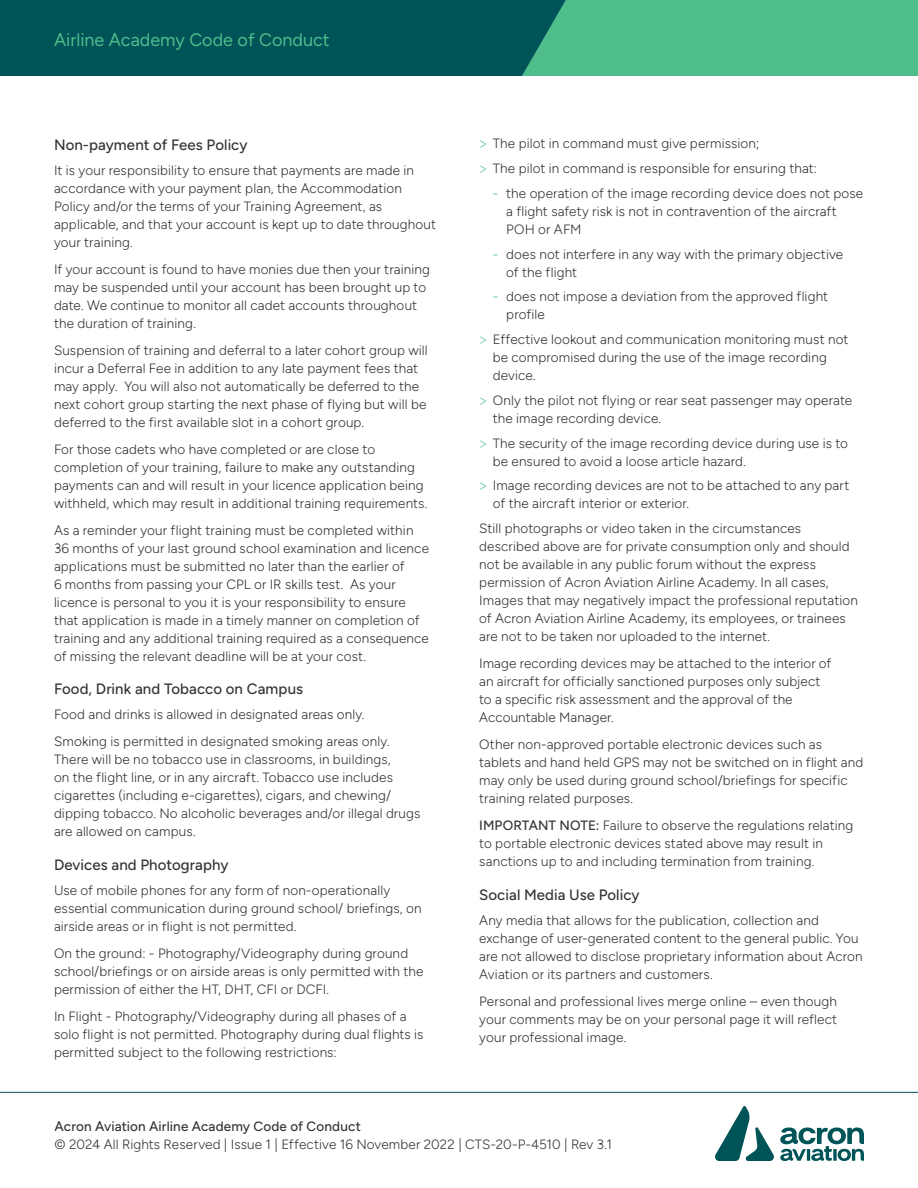
<style>
.page{position:relative;width:918px;height:1188px;background:#fff}
.page>*{position:absolute;margin:0;border:0;box-sizing:border-box;transform-origin:0 0}
.In_top_green_box{font:18px "Figtree";color:#4fbd8c}
.Sub_Sub_Heading{font:500 15px "Figtree";letter-spacing:.005em;color:#363536}
.Body_Copy{font:300 13.5px/18px "Figtree";letter-spacing:.01em;color:#363536}
.s1{font-family:"IBM Plex Sans";color:#4fbd8c}
.s2{color:#4fbd8c}
.s3{font-weight:500}
</style>
<div class="page">
<svg style="left:0;top:0;width:918px;height:76px;background:#1f7d6c"></svg>
<hr style="left:0;top:1092px;width:918px;height:1px;background:#005357">
<svg style="left:715px;top:1106px;width:149px;height:55px"></svg>
<p class="In_top_green_box" style="left:54px;top:30px;width:277px">Airline Academy Code of Conduct</p>
<p class="Sub_Sub_Heading" style="left:54px;top:136px;width:195px">Non-payment of Fees Policy</p>
<p class="Body_Copy" style="left:54px;top:161px;width:384px">It is your responsibility to ensure that payments are made in accordance with your payment plan, the Accommodation Policy and/or the terms of your Training Agreement, as applicable, and that your account is kept up to date throughout your training.</p>
<p class="Body_Copy" style="left:54px;top:260px;width:378px">If your account is found to have monies due then your training may be suspended until your account has been brought up to date. We continue to monitor all cadet accounts throughout the duration of training.</p>
<p class="Body_Copy" style="left:54px;top:341px;width:375px">Suspension of training and deferral to a later cohort group will incur a Deferral Fee in addition to any late payment fees that may apply. You will also not automatically be deferred to the next cohort group starting the next phase of flying but will be deferred to the first available slot in a cohort group.</p>
<p class="Body_Copy" style="left:54px;top:440px;width:375px">For those cadets who have completed or are close to completion of your training, failure to make any outstanding payments can and will result in your licence application being withheld, which may result in additional training requirements.</p>
<p class="Body_Copy" style="left:54px;top:521px;width:377px">As a reminder your flight training must be completed within 36 months of your last ground school examination and licence applications must be submitted no later than the earlier of<br>6 months from passing your CPL or IR skills test. As your licence is personal to you it is your responsibility to ensure that application is made in a timely manner on completion of training and any additional training required as a consequence of missing the relevant deadline will be at your cost.</p>
<p class="Sub_Sub_Heading" style="left:54px;top:680px;width:251px">Food, Drink and Tobacco on Campus</p>
<p class="Body_Copy" style="left:54px;top:705px;width:312px">Food and drinks is allowed in designated areas only.</p>
<p class="Body_Copy" style="left:54px;top:732px;width:368px">Smoking is permitted in designated smoking areas only.<br>There will be no tobacco use in classrooms, in buildings,<br>on the flight line, or in any aircraft. Tobacco use includes cigarettes (including e-cigarettes), cigars, and chewing/ dipping tobacco. No alcoholic beverages and/or illegal drugs are allowed on campus.</p>
<p class="Sub_Sub_Heading" style="left:54px;top:856px;width:176px">Devices and Photography</p>
<p class="Body_Copy" style="left:54px;top:881px;width:369px">Use of mobile phones for any form of non-operationally essential communication during ground school/ briefings, on airside areas or in flight is not permitted.</p>
<p class="Body_Copy" style="left:54px;top:944px;width:371px">On the ground: - Photography/Videography during ground school/briefings or on airside areas is only permitted with the permission of either the HT, DHT, CFI or DCFI.</p>
<p class="Body_Copy" style="left:54px;top:1007px;width:371px">In Flight - Photography/Videography during all phases of a solo flight is not permitted. Photography during dual flights is permitted subject to the following restrictions:</p>
<p class="Body_Copy" style="left:479px;top:135px;width:282px"><span class="s1">&gt;</span> The pilot in command must give permission;</p>
<p class="Body_Copy" style="left:479px;top:159px;width:339px"><span class="s1">&gt;</span> The pilot in command is responsible for ensuring that:</p>
<p class="Body_Copy" style="left:506px;top:184px;width:358px;text-indent:-14px"><span class="s2">-</span> the operation of the image recording device does not pose a flight safety risk is not in contravention of the aircraft<br>POH or AFM</p>
<p class="Body_Copy" style="left:506px;top:245px;width:339px;text-indent:-14px"><span class="s2">-</span> does not interfere in any way with the primary objective of the flight</p>
<p class="Body_Copy" style="left:506px;top:288px;width:323px;text-indent:-14px"><span class="s2">-</span> does not impose a deviation from the approved flight profile</p>
<p class="Body_Copy" style="left:493px;top:330px;width:357px;text-indent:-14px"><span class="s1">&gt;</span> Effective lookout and communication monitoring must not be compromised during the use of the image recording device.</p>
<p class="Body_Copy" style="left:493px;top:391px;width:361px;text-indent:-14px"><span class="s1">&gt;</span> Only the pilot not flying or rear seat passenger may operate the image recording device.</p>
<p class="Body_Copy" style="left:493px;top:434px;width:357px;text-indent:-14px"><span class="s1">&gt;</span> The security of the image recording device during use is to be ensured to avoid a loose article hazard.</p>
<p class="Body_Copy" style="left:493px;top:477px;width:358px;text-indent:-14px"><span class="s1">&gt;</span> Image recording devices are not to be attached to any part of the aircraft interior or exterior.</p>
<p class="Body_Copy" style="left:479px;top:519px;width:380px">Still photographs or video taken in the circumstances described above are for private consumption only and should not be available in any public forum without the express permission of Acron Aviation Airline Academy. In all cases, Images that may negatively impact the professional reputation of Acron Aviation Airline Academy, its employees, or trainees are not to be taken nor uploaded to the internet.</p>
<p class="Body_Copy" style="left:479px;top:654px;width:354px">Image recording devices may be attached to the interior of an aircraft for officially sanctioned purposes only subject to a specific risk assessment and the approval of the Accountable Manager.</p>
<p class="Body_Copy" style="left:479px;top:735px;width:386px">Other non-approved portable electronic devices such as tablets and hand held GPS may not be switched on in flight and may only be used during ground school/briefings for specific training related purposes.</p>
<p class="Body_Copy" style="left:479px;top:816px;width:376px"><span class="s3">IMPORTANT NOTE:</span> Failure to observe the regulations relating to portable electronic devices stated above may result in sanctions up to and including termination from training.</p>
<p class="Sub_Sub_Heading" style="left:479px;top:886px;width:162px">Social Media Use Policy</p>
<p class="Body_Copy" style="left:479px;top:911px;width:385px">Any media that allows for the publication, collection and exchange of user-generated content to the general public. You are not allowed to disclose proprietary information about Acron Aviation or its partners and customers.</p>
<p class="Body_Copy" style="left:479px;top:992px;width:359px;text-align:justify">Personal and professional lives merge online – even though your comments may be on your personal page it will reflect your professional image.</p>
<p class="Body_Copy" style="left:55px;top:1117px;width:559px"><span class="s3">Acron Aviation Airline Academy Code of Conduct<br></span>© 2024 All Rights Reserved | Issue 1 | Effective 16 November 2022 | CTS-20-P-4510 | Rev 3.1</p>
</div>
